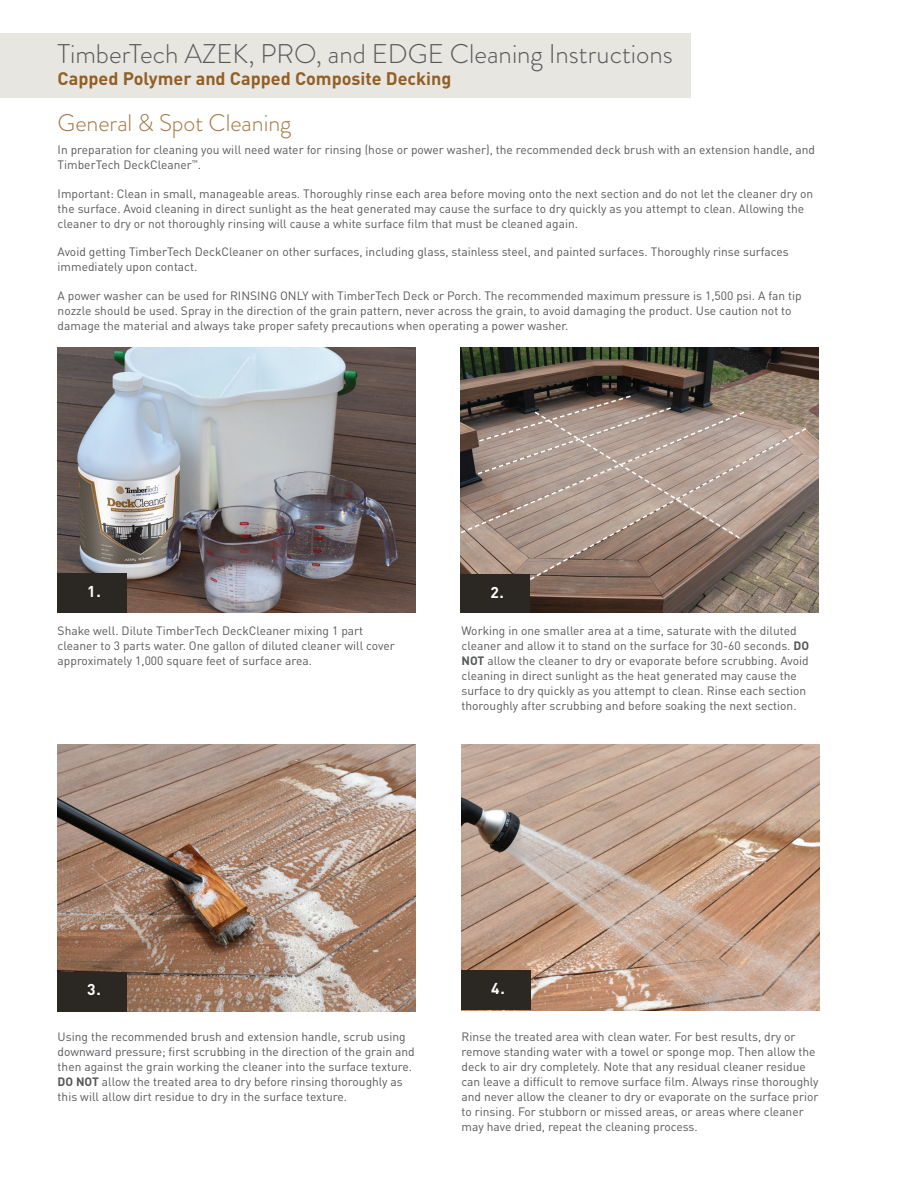
<style>
.page{position:relative;width:918px;height:1188px;background:#fff}
.page>*{position:absolute;margin:0;border:0;box-sizing:border-box;transform-origin:0 0}
.t1{font:300 27px "Brandon Grotesque";color:#57585a}
.t2{font:300 24px "Brandon Grotesque";color:#a37642}
.t3{font:700 18px "DINOT";color:#925f25}
.t4{font:700 15.6px "DINOT";color:#fff}
.t5{font:12px/15px "DINOT";color:#57585a}
.s1{font-weight:700}
</style>
<div class="page">
<div style="left:0;top:33px;width:690px;height:65px;background:#e8e6e1"></div>
<img style="left:58px;top:744px;width:358px;height:268px">
<img style="left:462px;top:744px;width:358px;height:266px">
<div style="left:58px;top:972px;width:69px;height:40px;background:#2b2824"></div>
<div style="left:462px;top:970px;width:69px;height:40px;background:#2b2824"></div>
<img style="left:58px;top:347px;width:358px;height:266px">
<img style="left:460px;top:347px;width:359px;height:266px">
<div style="left:58px;top:573px;width:69px;height:40px;background:#2b2824"></div>
<svg style="left:502px;top:427px;width:306px;height:169px;background:#947f73"></svg>
<svg style="left:460px;top:394px;width:286px;height:146px;background:#9e8c82"></svg>
<div style="left:461px;top:575px;width:69px;height:38px;background:#2b2824"></div>
<p class="t1" style="left:58px;top:35px;width:617px">TimberTech AZEK, PRO, and EDGE Cleaning Instructions</p>
<p class="t3" style="left:58px;top:67px;width:395px">Capped Polymer and Capped Composite Decking</p>
<p class="t2" style="left:58px;top:106px;width:235px">General &amp; Spot Cleaning</p>
<p class="t5" style="left:58px;top:142px;width:759px">In preparation for cleaning you will need water for rinsing (hose or power washer), the recommended deck brush with an extension handle, and<br>TimberTech DeckCleaner<sup>™</sup>.</p>
<p class="t5" style="left:58px;top:185px;width:757px">Important: Clean in small, manageable areas. Thoroughly rinse each area before moving onto the next section and do not let the cleaner dry on the surface. Avoid cleaning in direct sunlight as the heat generated may cause the surface to dry quickly as you attempt to clean. Allowing the cleaner to dry or not thoroughly rinsing will cause a white surface film that must be cleaned again.</p>
<p class="t5" style="left:58px;top:244px;width:733px">Avoid getting TimberTech DeckCleaner on other surfaces, including glass, stainless steel, and painted surfaces. Thoroughly rinse surfaces immediately upon contact.</p>
<p class="t5" style="left:58px;top:287px;width:746px">A power washer can be used for RINSING ONLY with TimberTech Deck or Porch. The recommended maximum pressure is 1,500 psi. A fan tip nozzle should be used. Spray in the direction of the grain pattern, never across the grain, to avoid damaging the product. Use caution not to damage the material and always take proper safety precautions when operating a power washer.</p>
<p class="t4" style="left:87px;top:580px;width:15px">1.</p>
<p class="t5" style="left:58px;top:622px;width:339px">Shake well. Dilute TimberTech DeckCleaner mixing 1 part cleaner to 3 parts water. One gallon of diluted cleaner will cover approximately 1,000 square feet of surface area.</p>
<p class="t5" style="left:462px;top:622px;width:349px">Working in one smaller area at a time, saturate with the diluted cleaner and allow it to stand on the surface for 30-60 seconds. <span class="s1">DO NOT</span> allow the cleaner to dry or evaporate before scrubbing. Avoid cleaning in direct sunlight as the heat generated may cause the surface to dry quickly as you attempt to clean. Rinse each section thoroughly after scrubbing and before soaking the next section.</p>
<p class="t4" style="left:490px;top:582px;width:15px">2.</p>
<p class="t4" style="left:87px;top:979px;width:15px">3.</p>
<p class="t4" style="left:491px;top:977px;width:15px">4.</p>
<p class="t5" style="left:58px;top:1028px;width:359px">Using the recommended brush and extension handle, scrub using downward pressure; first scrubbing in the direction of the grain and then against the grain working the cleaner into the surface texture.<br><span class="s1">DO NOT</span> allow the treated area to dry before rinsing thoroughly as this will allow dirt residue to dry in the surface texture.</p>
<p class="t5" style="left:462px;top:1028px;width:359px">Rinse the treated area with clean water. For best results, dry or remove standing water with a towel or sponge mop. Then allow the deck to air dry completely. Note that any residual cleaner residue can leave a difficult to remove surface film. Always rinse thoroughly and never allow the cleaner to dry or evaporate on the surface prior to rinsing. For stubborn or missed areas, or areas where cleaner may have dried, repeat the cleaning process.</p>
</div>
